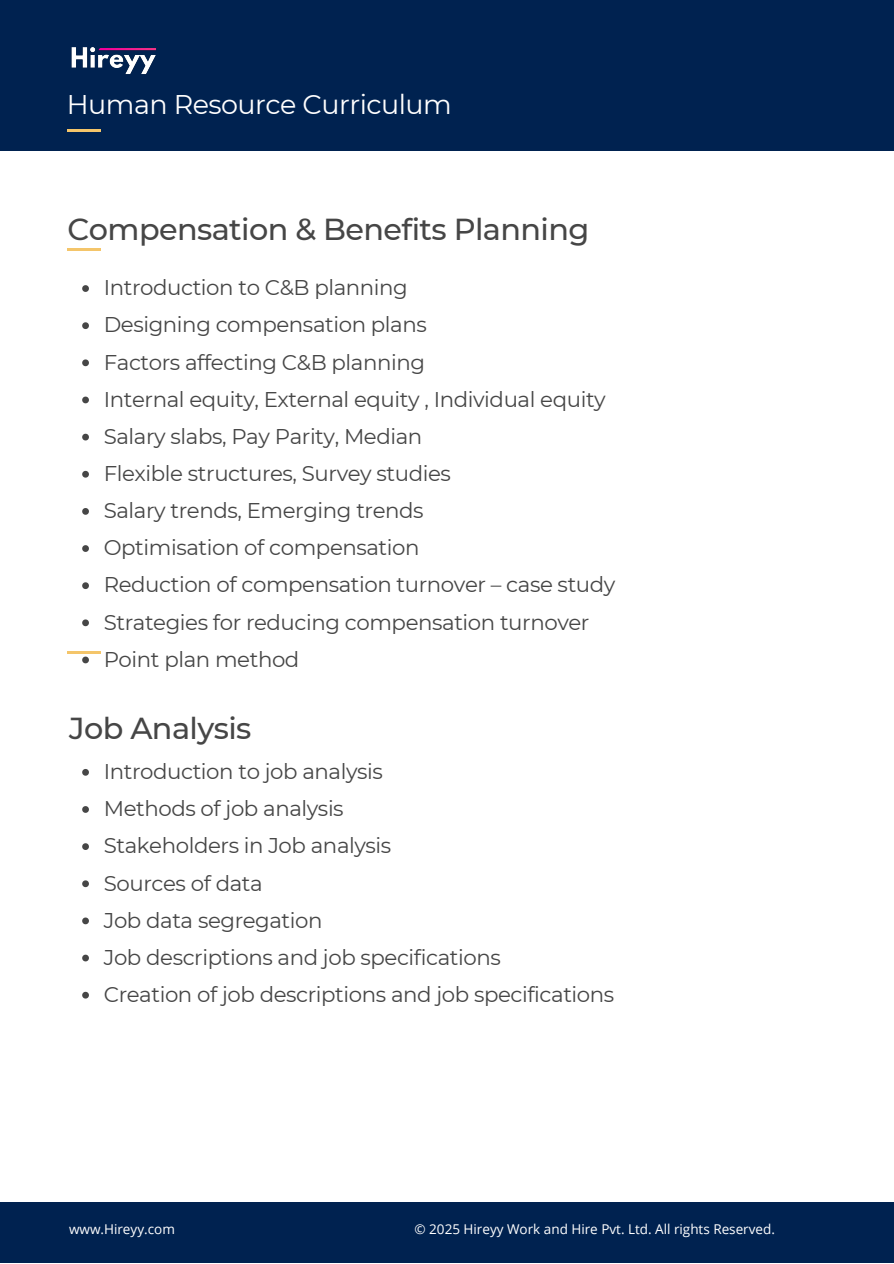
<style>
.page{position:relative;width:894px;height:1264px;background:#fff}
.page>*{position:absolute;margin:0;border:0;box-sizing:border-box;transform-origin:0 0}
.t1{font:500 30.3px "Montserrat";letter-spacing:-.02em;color:#464646}
.t2{font:27px "Montserrat";letter-spacing:-.02em;color:#fff}
.t3{font:21.3px "Montserrat";letter-spacing:-.02em;color:#464646}
.t4{font:13.5px "Open Sans";color:#fff}
</style>
<div class="page">
<div style="left:0;top:0;width:893px;height:150px;background:#002250"></div>
<hr style="left:67px;top:129px;width:34px;height:2px;background:#f4c56a">
<hr style="left:67px;top:248px;width:34px;height:2px;background:#f4c56a">
<hr style="left:67px;top:651px;width:33px;height:2px;background:#f4c56a">
<img style="left:71px;top:47px;width:86px;height:27px">
<div style="left:0;top:1202px;width:893px;height:60px;background:#002250"></div>
<svg style="left:82px;top:285px;width:7px;height:7px"></svg>
<svg style="left:82px;top:322px;width:7px;height:7px"></svg>
<svg style="left:82px;top:359px;width:7px;height:7px"></svg>
<svg style="left:82px;top:396px;width:7px;height:7px"></svg>
<svg style="left:82px;top:434px;width:7px;height:6px"></svg>
<svg style="left:82px;top:471px;width:7px;height:6px"></svg>
<svg style="left:82px;top:508px;width:7px;height:7px"></svg>
<svg style="left:82px;top:545px;width:7px;height:7px"></svg>
<svg style="left:82px;top:582px;width:7px;height:7px"></svg>
<svg style="left:82px;top:619px;width:7px;height:7px"></svg>
<svg style="left:82px;top:656px;width:7px;height:7px"></svg>
<svg style="left:82px;top:769px;width:7px;height:6px"></svg>
<svg style="left:82px;top:806px;width:7px;height:6px"></svg>
<svg style="left:82px;top:843px;width:7px;height:7px"></svg>
<svg style="left:82px;top:880px;width:7px;height:7px"></svg>
<svg style="left:82px;top:917px;width:7px;height:7px"></svg>
<svg style="left:82px;top:954px;width:7px;height:7px"></svg>
<svg style="left:82px;top:991px;width:7px;height:7px"></svg>
<p class="t2" style="left:67px;top:88px;width:386px">Human Resource Curriculum</p>
<h2 class="t1" style="left:67px;top:210px;width:523px">Compensation &amp; Benefits Planning</h2>
<p class="t3" style="left:104px;top:275px;width:305px">Introduction to C&amp;B planning</p>
<p class="t3" style="left:104px;top:312px;width:324px">Designing compensation plans</p>
<p class="t3" style="left:104px;top:349px;width:323px">Factors affecting C&amp;B planning</p>
<p class="t3" style="left:104px;top:386px;width:503px">Internal equity, External equity , Individual equity</p>
<p class="t3" style="left:104px;top:423px;width:320px">Salary slabs, Pay Parity, Median</p>
<p class="t3" style="left:104px;top:460px;width:349px">Flexible structures, Survey studies</p>
<p class="t3" style="left:104px;top:497px;width:321px">Salary trends, Emerging trends</p>
<p class="t3" style="left:104px;top:534px;width:317px">Optimisation of compensation</p>
<p class="t3" style="left:104px;top:572px;width:513px">Reduction of compensation turnover – case study</p>
<h1 class="t3" style="left:104px;top:609px;width:487px">Strategies for reducing compensation turnover</h1>
<p class="t3" style="left:104px;top:646px;width:197px">Point plan method</p>
<p class="t1" style="left:69px;top:710px;width:184px">Job Analysis</p>
<p class="t3" style="left:104px;top:758px;width:280px">Introduction to job analysis</p>
<p class="t3" style="left:104px;top:795px;width:241px">Methods of job analysis</p>
<p class="t3" style="left:104px;top:832px;width:289px">Stakeholders in Job analysis</p>
<p class="t3" style="left:104px;top:869px;width:160px">Sources of data</p>
<p class="t3" style="left:104px;top:907px;width:220px">Job data segregation</p>
<p class="t3" style="left:104px;top:944px;width:398px">Job descriptions and job specifications</p>
<p class="t3" style="left:104px;top:981px;width:512px">Creation of job descriptions and job specifications</p>
<p class="t4" style="left:69px;top:1219px;width:107px">www.Hireyy.com</p>
<p class="t4" style="left:414px;top:1219px;width:362px">© 2025 Hireyy Work and Hire Pvt. Ltd. All rights Reserved.</p>
</div>
